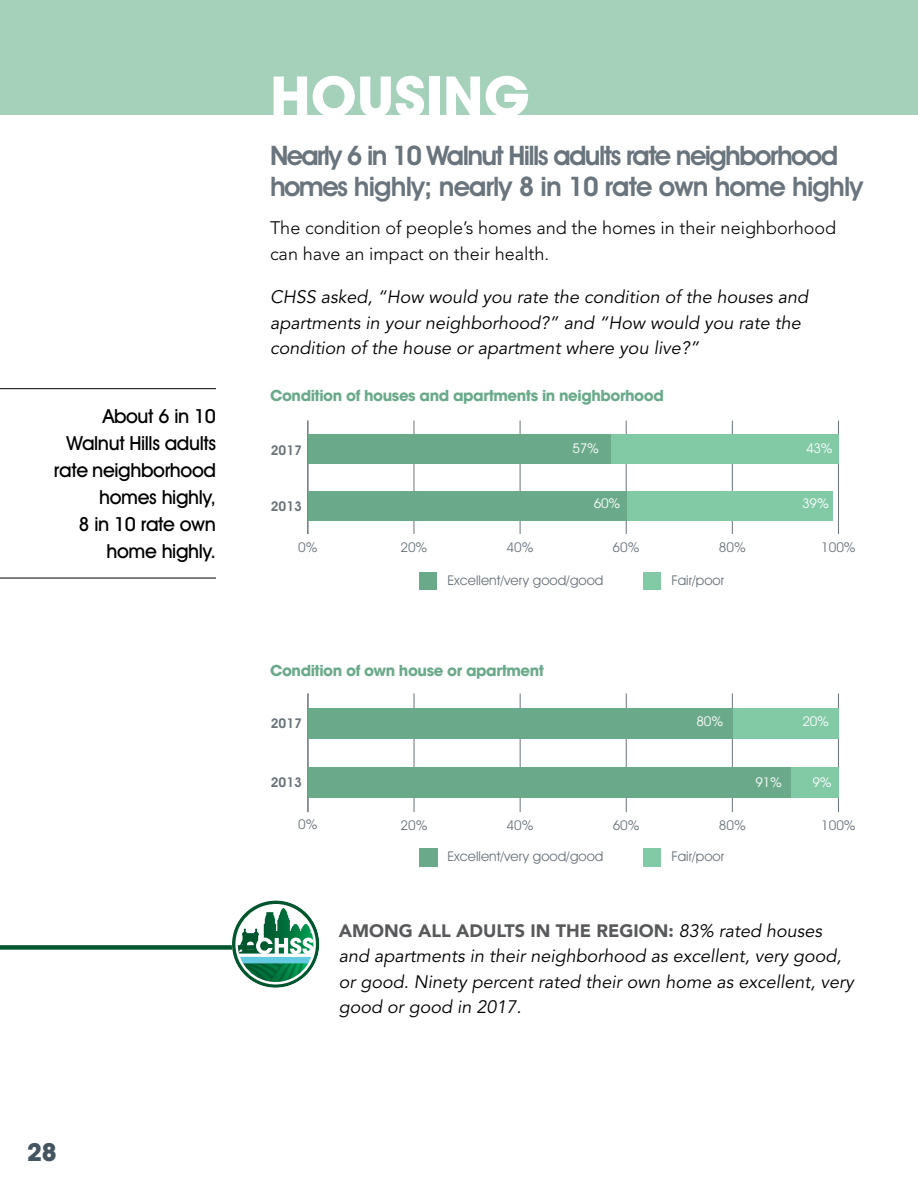
<style>
.page{position:relative;width:918px;height:1188px;background:#fff}
.page>*{position:absolute;margin:0;border:0;box-sizing:border-box;transform-origin:0 0}
.t1{font:700 54px "ITC Avant Garde Std";color:#fff}
.t2{font:600 27px/31.5px "Avant Garde IT Cby BT";letter-spacing:-.06em;color:#69747c}
.t3{font:700 24px "ITC Avant Garde Std";color:#455560}
.t4{font:500 19.5px/27px "Avant Garde IT Cby BT";letter-spacing:-.02em;color:#000;text-align:right}
.t5{font:italic 18px/25.5px "Avenir LT Std";color:#000}
.t6{font:300 18px/25.5px "Avenir LT Std";color:#000}
.t7{font:900 18px "Avenir";color:#58595b}
.t8{font:700 15px "ITC Avant Garde Std";letter-spacing:-.03em;color:#6aaa8a}
.t9{font:13.5px "Avant Garde IT Cby BT";color:#6a747b}
.t10{font:13.5px "Avant Garde IT Cby BT";letter-spacing:-.02em;color:#fff}
.t11{font:600 13.5px "Avant Garde IT Cby BT";color:#6a747b}
.s1{font-family:"Avenir LT Std";font-weight:400;font-style:italic;color:#000}
</style>
<div class="page">
<div style="left:0;top:0;width:918px;height:115px;background:#a5d1bb"></div>
<hr style="left:414px;top:421px;width:1px;height:113px;background:#6a737c">
<hr style="left:520px;top:421px;width:1px;height:113px;background:#6a737c">
<hr style="left:626px;top:421px;width:1px;height:113px;background:#6a737c">
<hr style="left:732px;top:421px;width:1px;height:113px;background:#6a737c">
<hr style="left:838px;top:421px;width:1px;height:113px;background:#6a737c">
<hr style="left:308px;top:421px;width:1px;height:113px;background:#6a737c">
<div style="left:610px;top:434px;width:228px;height:30px;background:#81caa5"></div>
<div style="left:626px;top:491px;width:207px;height:29px;background:#81caa5"></div>
<div style="left:308px;top:434px;width:302px;height:30px;background:#6aaa8a"></div>
<div style="left:308px;top:491px;width:318px;height:29px;background:#6aaa8a"></div>
<hr style="left:414px;top:693px;width:1px;height:119px;background:#6a737c">
<hr style="left:520px;top:693px;width:1px;height:119px;background:#6a737c">
<hr style="left:626px;top:693px;width:1px;height:119px;background:#6a737c">
<hr style="left:732px;top:693px;width:1px;height:119px;background:#6a737c">
<hr style="left:838px;top:693px;width:1px;height:119px;background:#6a737c">
<hr style="left:308px;top:693px;width:1px;height:119px;background:#6a737c">
<div style="left:732px;top:708px;width:106px;height:31px;background:#81caa5"></div>
<div style="left:791px;top:767px;width:47px;height:31px;background:#81caa5"></div>
<div style="left:308px;top:708px;width:424px;height:31px;background:#6aaa8a"></div>
<div style="left:308px;top:767px;width:483px;height:31px;background:#6aaa8a"></div>
<div style="left:419px;top:572px;width:18px;height:18px;background:#6aaa8a"></div>
<div style="left:643px;top:572px;width:18px;height:18px;background:#81caa5"></div>
<div style="left:419px;top:848px;width:18px;height:18px;background:#6aaa8a"></div>
<div style="left:643px;top:848px;width:18px;height:18px;background:#81caa5"></div>
<div style="left:0;top:945px;width:268px;height:5px;background:#00562d"></div>
<svg style="left:232px;top:901px;width:87px;height:87px"></svg>
<hr style="left:0;top:388px;width:216px;height:1px;background:#000">
<hr style="left:0;top:578px;width:216px;height:1px;background:#000">
<p class="t4" style="left:54px;top:403px;width:164px">About 6 in 10<br>Walnut Hills adults rate neighborhood homes highly,<br>8 in 10 rate own home highly.</p>
<h3 class="t3" style="left:27px;top:1137px;width:31px">28</h3>
<h1 class="t1" style="left:270px;top:62px;width:261px">HOUSING</h1>
<h2 class="t2" style="left:270px;top:139px;width:595px">Nearly 6 in 10 Walnut Hills adults rate neighborhood homes highly; nearly 8 in 10 rate own home highly</h2>
<p class="t6" style="left:270px;top:215px;width:568px">The condition of people’s homes and the homes in their neighborhood can have an impact on their health.</p>
<p class="t5" style="left:270px;top:285px;width:540px">CHSS asked, “How would you rate the condition of the houses and apartments in your neighborhood?” and “How would you rate the condition of the house or apartment where you live?”</p>
<p class="t8" style="left:270px;top:385px;width:395px">Condition of houses and apartments in neighborhood</p>
<p class="t11" style="left:271px;top:442px;width:33px">2017</p>
<p class="t10" style="left:572px;top:440px;width:28px">57%</p>
<p class="t10" style="left:806px;top:440px;width:28px">43%</p>
<p class="t11" style="left:271px;top:498px;width:33px">2013</p>
<p class="t10" style="left:594px;top:495px;width:28px">60%</p>
<p class="t10" style="left:802px;top:495px;width:28px">39%</p>
<p class="t9" style="left:298px;top:539px;width:21px">0%</p>
<p class="t9" style="left:400px;top:539px;width:29px">20%</p>
<p class="t9" style="left:507px;top:539px;width:29px">40%</p>
<p class="t9" style="left:613px;top:539px;width:29px">60%</p>
<p class="t9" style="left:719px;top:539px;width:29px">80%</p>
<p class="t9" style="left:821px;top:539px;width:36px">100%</p>
<p class="t9" style="left:447px;top:572px;width:157px">Excellent/very good/good</p>
<p class="t9" style="left:672px;top:572px;width:54px">Fair/poor</p>
<p class="t8" style="left:270px;top:660px;width:276px">Condition of own house or apartment</p>
<p class="t11" style="left:271px;top:715px;width:33px">2017</p>
<p class="t11" style="left:271px;top:774px;width:33px">2013</p>
<p class="t10" style="left:697px;top:713px;width:28px">80%</p>
<p class="t10" style="left:756px;top:774px;width:28px">91%</p>
<p class="t10" style="left:803px;top:713px;width:28px">20%</p>
<p class="t10" style="left:812px;top:774px;width:21px">9%</p>
<p class="t9" style="left:298px;top:816px;width:21px">0%</p>
<p class="t9" style="left:400px;top:817px;width:29px">20%</p>
<p class="t9" style="left:507px;top:817px;width:29px">40%</p>
<p class="t9" style="left:613px;top:817px;width:29px">60%</p>
<p class="t9" style="left:719px;top:817px;width:29px">80%</p>
<p class="t9" style="left:821px;top:817px;width:36px">100%</p>
<p class="t9" style="left:447px;top:848px;width:157px">Excellent/very good/good</p>
<p class="t9" style="left:672px;top:848px;width:54px">Fair/poor</p>
<p class="t7" style="left:339px;top:915px;width:485px">AMONG ALL ADULTS IN THE REGION: <span class="s1">83% rated houses</span></p>
<p class="t5" style="left:339px;top:944px;width:516px">and apartments in their neighborhood as excellent, very good, or good. Ninety percent rated their own home as excellent, very good or good in 2017.</p>
</div>
